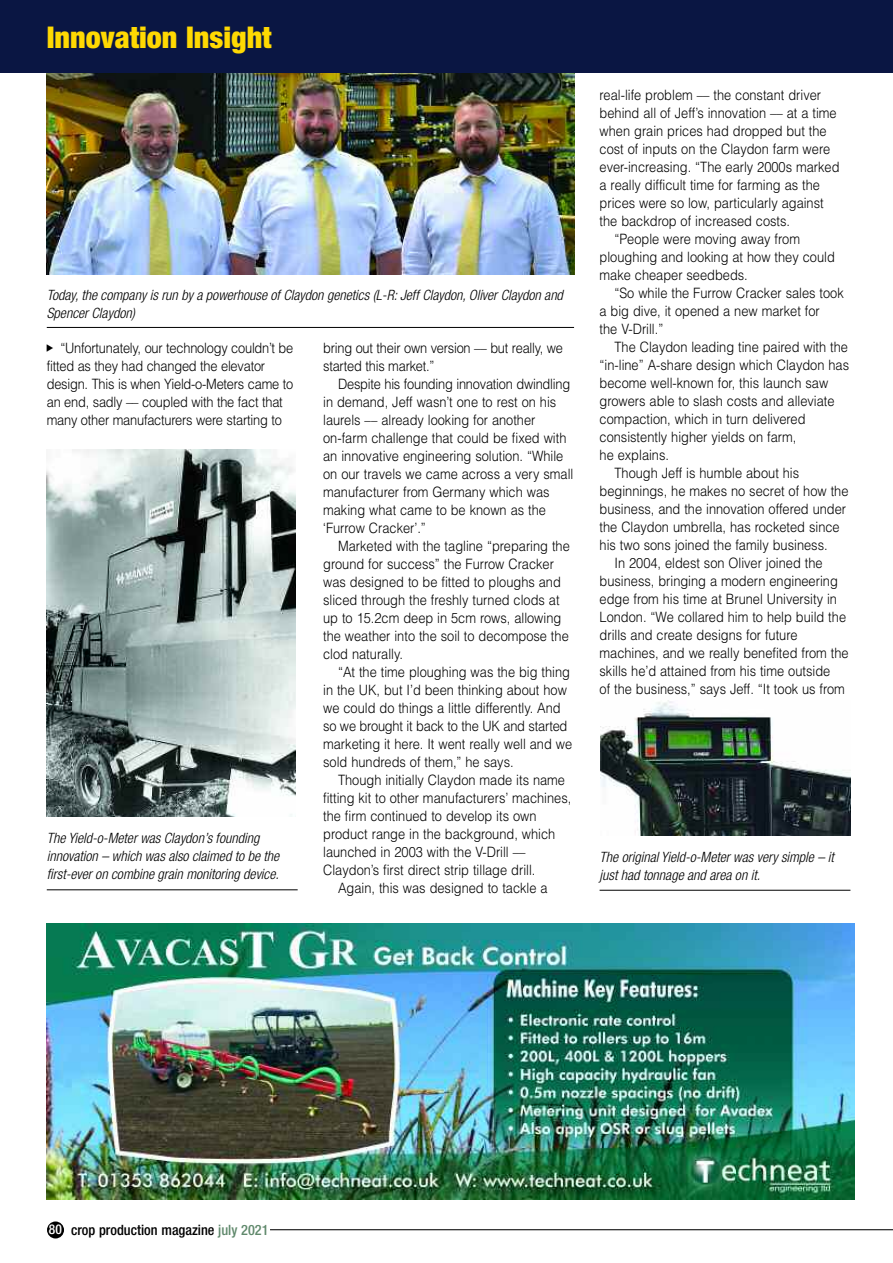
<style>
.page{position:relative;width:893px;height:1263px;background:#fff}
.page>*{position:absolute;margin:0;border:0;box-sizing:border-box;transform-origin:0 0}
.t1{font:900 condensed 30px "Helvetica Neue";color:#ffd902}
.t2{font:300 14.25px/18px "Helvetica";color:#000;scale:.9 1}
.t3{font:italic 300 condensed 14.25px/18px "Helvetica Neue";color:#000}
.t4{font:500 condensed 14.25px "Helvetica Neue";color:#000}
.s1{font-size:13.5px;color:#fff}
.s2{color:#60896c}
</style>
<div class="page">
<img style="left:47px;top:72px;width:527px;height:203px">
<div style="left:0;top:0;width:893px;height:72px;background:#0a1643"></div>
<div style="left:47px;top:1221px;width:17px;height:17px;background:#000;border-radius:50%"></div>
<hr style="left:270px;top:1229px;width:623px;height:1px;background:#000">
<img style="left:47px;top:923px;width:808px;height:276px">
<hr style="left:47px;top:889px;width:251px;height:1px;background:#000">
<img style="left:47px;top:450px;width:249px;height:367px">
<hr style="left:47px;top:327px;width:527px;height:1px;background:#000">
<hr style="left:600px;top:890px;width:250px;height:1px;background:#000">
<img style="left:600px;top:701px;width:250px;height:134px">
<h1 class="t1" style="left:47px;top:27px;width:226px">Innovation Insight</h1>
<p class="t3" style="left:47px;top:287px;width:518px">Today, the company is run by a powerhouse of Claydon genetics (L-R: Jeff Claydon, Oliver Claydon and<br>Spencer Claydon)</p>
<p class="t2" style="left:47px;top:339px;width:275px;text-indent:14px">“Unfortunately, our technology couldn’t be fitted as they had changed the elevator design. This is when Yield-o-Meters came to an end, sadly –– coupled with the fact that many other manufacturers were starting to</p>
<p class="t2" style="left:323px;top:339px;width:268px">bring out their own version –– but really, we started this market.”</p>
<p class="t2" style="left:323px;top:375px;width:279px;text-indent:15px">Despite his founding innovation dwindling in demand, Jeff wasn’t one to rest on his laurels –– already looking for another on-farm challenge that could be fixed with an innovative engineering solution. “While on our travels we came across a very small manufacturer from Germany which was making what came to be known as the ‘Furrow Cracker’.”</p>
<p class="t2" style="left:323px;top:537px;width:276px;text-indent:15px">Marketed with the tagline “preparing the ground for success” the Furrow Cracker was designed to be fitted to ploughs and sliced through the freshly turned clods at up to 15.2cm deep in 5cm rows, allowing the weather into the soil to decompose the clod naturally.</p>
<p class="t2" style="left:323px;top:663px;width:278px;text-indent:15px">“At the time ploughing was the big thing in the UK, but I’d been thinking about how we could do things a little differently. And so we brought it back to the UK and started marketing it here. It went really well and we sold hundreds of them,” he says.</p>
<p class="t2" style="left:338px;top:771px;width:254px">Though initially Claydon made its name</p>
<p class="t2" style="left:323px;top:789px;width:277px">fitting kit to other manufacturers’ machines,</p>
<p class="t2" style="left:323px;top:807px;width:239px">the firm continued to develop its own</p>
<p class="t2" style="left:323px;top:825px;width:260px">product range in the background, which</p>
<p class="t2" style="left:323px;top:843px;width:226px">launched in 2003 with the V-Drill ––</p>
<p class="t2" style="left:323px;top:861px;width:237px">Claydon’s first direct strip tillage drill.</p>
<p class="t2" style="left:338px;top:879px;width:234px">Again, this was designed to tackle a</p>
<p class="t3" style="left:47px;top:831px;width:234px">The Yield-o-Meter was Claydon’s founding innovation – which was also claimed to be the first-ever on combine grain monitoring device.</p>
<p class="t2" style="left:600px;top:86px;width:248px">real-life problem –– the constant driver</p>
<p class="t2" style="left:600px;top:104px;width:265px">behind all of Jeff’s innovation –– at a time</p>
<p class="t2" style="left:600px;top:122px;width:254px">when grain prices had dropped but the</p>
<p class="t2" style="left:600px;top:140px;width:258px">cost of inputs on the Claydon farm were</p>
<p class="t2" style="left:600px;top:158px;width:268px">ever-increasing. “The early 2000s marked</p>
<p class="t2" style="left:600px;top:176px;width:246px">a really difficult time for farming as the</p>
<p class="t2" style="left:600px;top:194px;width:251px">prices were so low, particularly against</p>
<p class="t2" style="left:600px;top:212px;width:213px">the backdrop of increased costs.</p>
<p class="t2" style="left:614px;top:230px;width:208px">“People were moving away from</p>
<p class="t2" style="left:600px;top:248px;width:263px">ploughing and looking at how they could</p>
<p class="t2" style="left:600px;top:266px;width:166px">make cheaper seedbeds.</p>
<p class="t2" style="left:614px;top:284px;width:256px">“So while the Furrow Cracker sales took</p>
<p class="t2" style="left:600px;top:302px;width:246px">a big dive, it opened a new market for</p>
<p class="t2" style="left:600px;top:320px;width:72px">the V-Drill.”</p>
<p class="t2" style="left:614px;top:338px;width:261px">The Claydon leading tine paired with the</p>
<p class="t2" style="left:600px;top:356px;width:279px">“in-line” A-share design which Claydon has</p>
<p class="t2" style="left:600px;top:374px;width:256px">become well-known for, this launch saw</p>
<p class="t2" style="left:600px;top:392px;width:263px">growers able to slash costs and alleviate</p>
<p class="t2" style="left:600px;top:410px;width:230px">compaction, which in turn delivered</p>
<p class="t2" style="left:600px;top:428px;width:220px">consistently higher yields on farm,</p>
<p class="t2" style="left:600px;top:446px;width:79px">he explains.</p>
<p class="t2" style="left:614px;top:464px;width:207px">Though Jeff is humble about his</p>
<p class="t2" style="left:600px;top:482px;width:278px">beginnings, he makes no secret of how the</p>
<p class="t2" style="left:600px;top:500px;width:275px">business, and the innovation offered under</p>
<p class="t2" style="left:600px;top:518px;width:268px">the Claydon umbrella, has rocketed since</p>
<p class="t2" style="left:600px;top:536px;width:255px">his two sons joined the family business.</p>
<p class="t2" style="left:614px;top:554px;width:233px">In 2004, eldest son Oliver joined the</p>
<p class="t2" style="left:600px;top:572px;width:266px">business, bringing a modern engineering</p>
<p class="t2" style="left:600px;top:590px;width:265px">edge from his time at Brunel University in</p>
<p class="t2" style="left:600px;top:608px;width:275px">London. “We collared him to help build the</p>
<p class="t2" style="left:600px;top:626px;width:221px">drills and create designs for future</p>
<p class="t2" style="left:600px;top:644px;width:278px">machines, and we really benefited from the</p>
<p class="t2" style="left:600px;top:662px;width:258px">skills he’d attained from his time outside</p>
<p class="t2" style="left:600px;top:680px;width:274px">of the business,” says Jeff. “It took us from</p>
<p class="t3" style="left:600px;top:849px;width:236px">The original Yield-o-Meter was very simple – it just had tonnage and area on it.</p>
<p class="t4" style="left:49px;top:1225px;width:221px"><span class="s1">80</span> crop production magazine <span class="s2">july 2021</span></p>
</div>
